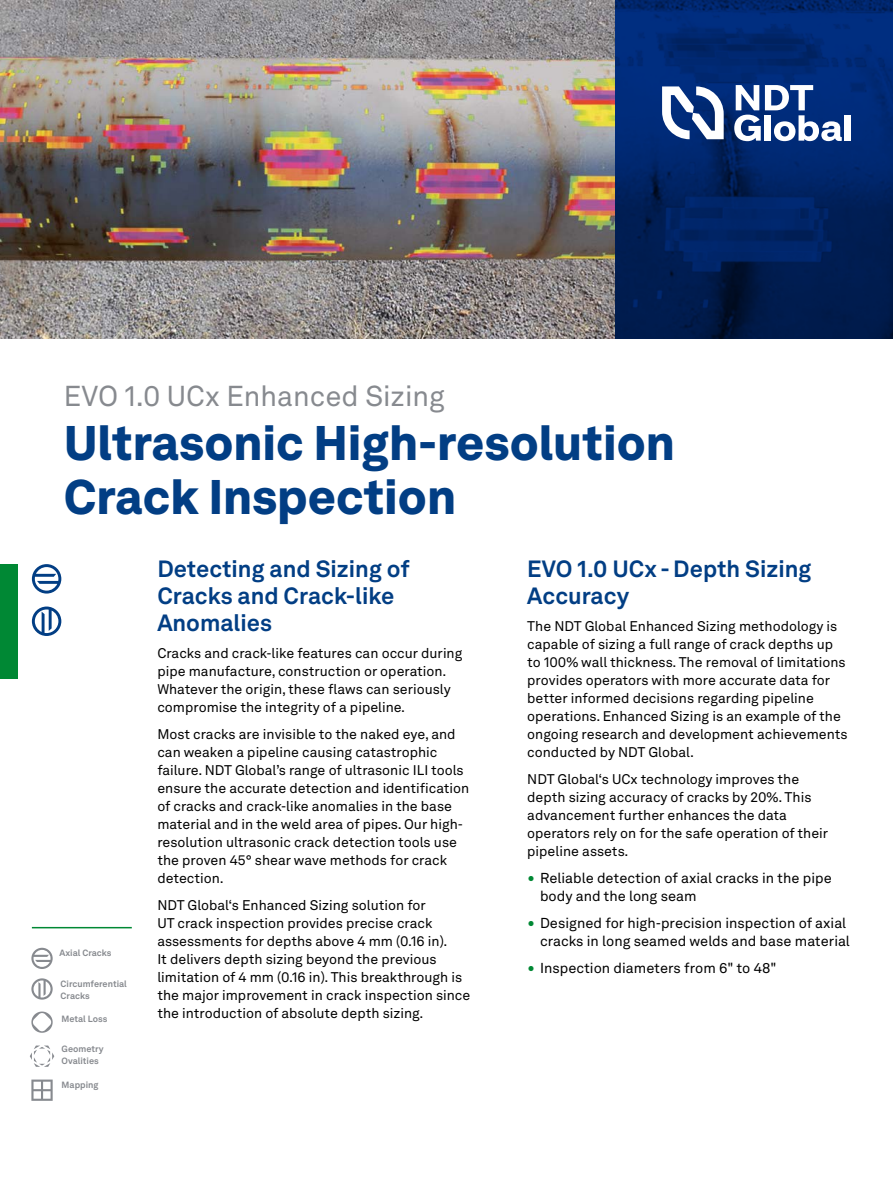
<style>
.page{position:relative;width:893px;height:1188px;background:#fff}
.page>*{position:absolute;margin:0;border:0;box-sizing:border-box;transform-origin:0 0}
.t1{font:900 48px/54px "Akkurat LL";color:#023e84}
.t2{font:28.5px "Akkurat LL";color:#878a8f}
.t3{font:700 23.25px/27px "Akkurat LL";color:#023e84}
.t4{font:14.25px/18px "Akkurat LL";color:#000}
.t5{font:13.8px/18px "Akkurat LL";color:#000}
.t6{font:700 9px/12px "Akkurat LL";color:#878a8f}
.s1{font-size:18.75px;color:#008834}
</style>
<div class="page">
<img style="left:0;top:0;width:893px;height:338px">
<svg style="left:31px;top:948px;width:22px;height:21px"></svg>
<svg style="left:32px;top:564px;width:29px;height:30px"></svg>
<svg style="left:31px;top:1011px;width:22px;height:22px"></svg>
<svg style="left:31px;top:978px;width:22px;height:22px"></svg>
<svg style="left:32px;top:607px;width:29px;height:29px"></svg>
<hr style="left:32px;top:927px;width:100px;height:1px;background:#008834">
<svg style="left:30px;top:1046px;width:24px;height:21px"></svg>
<svg style="left:31px;top:1080px;width:22px;height:21px"></svg>
<div style="left:0;top:564px;width:17px;height:115px;background:#008834"></div>
<svg style="left:662px;top:86px;width:62px;height:53px"></svg>
<div style="left:844px;top:115px;width:6px;height:26px;background:#fff"></div>
<svg style="left:734px;top:85px;width:108px;height:57px"></svg>
<h2 class="t2" style="left:64px;top:375px;width:383px">EVO 1.0 UCx Enhanced Sizing</h2>
<h1 class="t1" style="left:64px;top:413px;width:613px">Ultrasonic High-resolution<br>Crack Inspection</h1>
<p class="t6" style="left:60px;top:947px;width:53px">Axial Cracks</p>
<p class="t6" style="left:61px;top:977px;width:68px">Circumferential<br>Cracks</p>
<p class="t6" style="left:62px;top:1013px;width:47px">Metal Loss</p>
<p class="t6" style="left:62px;top:1042px;width:43px">Geometry<br>Ovalities</p>
<p class="t6" style="left:62px;top:1078px;width:38px">Mapping</p>
<h3 class="t3" style="left:157px;top:554px;width:254px">Detecting and Sizing of<br>Cracks and Crack-like<br>Anomalies</h3>
<p class="t5" style="left:157px;top:643px;width:307px">Cracks and crack-like features can occur during pipe manufacture, construction or operation.<br>Whatever the origin, these flaws can seriously compromise the integrity of a pipeline.</p>
<p class="t5" style="left:157px;top:724px;width:314px">Most cracks are invisible to the naked eye, and can weaken a pipeline causing catastrophic failure. NDT Global’s range of ultrasonic ILI tools ensure the accurate detection and identification of cracks and crack-like anomalies in the base material and in the weld area of pipes. Our high&shy;resolution ultrasonic crack detection tools use the proven 45° shear wave methods for crack detection.</p>
<p class="t5" style="left:157px;top:895px;width:315px">NDT Global‘s Enhanced Sizing solution for<br>UT crack inspection provides precise crack assessments for depths above 4 mm (0.16 in).<br>It delivers depth sizing beyond the previous limitation of 4 mm (0.16 in). This breakthrough is the major improvement in crack inspection since the introduction of absolute depth sizing.</p>
<h3 class="t3" style="left:527px;top:554px;width:286px">EVO 1.0 UCx - Depth Sizing<br>Accuracy</h3>
<p class="t5" style="left:527px;top:616px;width:322px">The NDT Global Enhanced Sizing methodology is capable of sizing a full range of crack depths up to 100% wall thickness. The removal of limitations provides operators with more accurate data for better informed decisions regarding pipeline operations. Enhanced Sizing is an example of the ongoing research and development achievements conducted by NDT Global.</p>
<p class="t5" style="left:527px;top:769px;width:303px">NDT Global‘s UCx technology improves the depth sizing accuracy of cracks by 20%. This advancement further enhances the data operators rely on for the safe operation of their pipeline assets.</p>
<p class="t4" style="left:540px;top:868px;width:293px;text-indent:-13px"><span class="s1">•</span> Reliable detection of axial cracks in the pipe body and the long seam</p>
<p class="t4" style="left:527px;top:913px;width:324px;text-align:right"><span class="s1">•</span> Designed for high-precision inspection of axial cracks in long seamed welds and base material</p>
<p class="t4" style="left:527px;top:958px;width:251px"><span class="s1">•</span> Inspection diameters from 6" to 48"</p>
</div>
